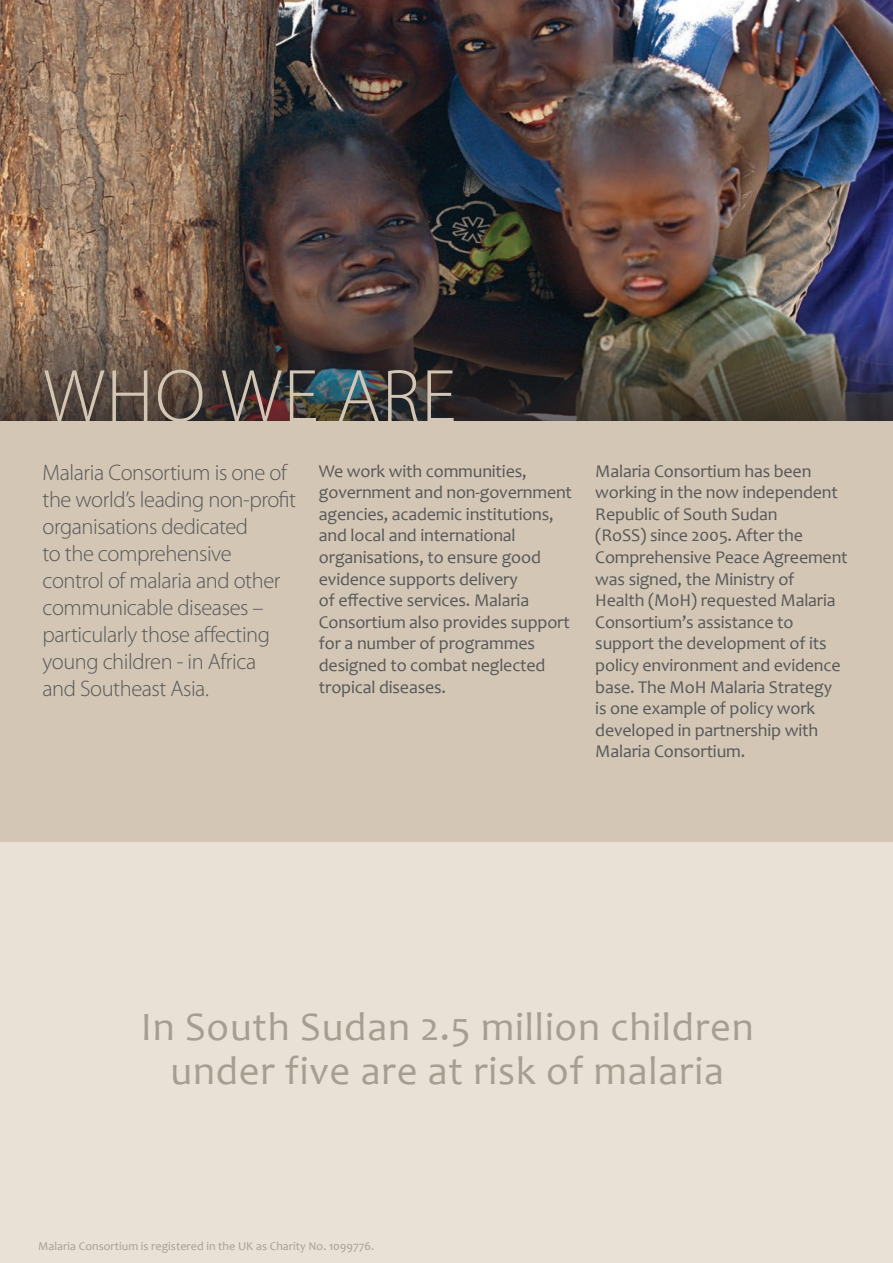
<style>
.page{position:relative;width:893px;height:1263px;background:#fff}
.page>*{position:absolute;margin:0;border:0;box-sizing:border-box;transform-origin:0 0}
.t1{font:300 75px "Myriad Pro";letter-spacing:.02em;color:#d3c6b4}
.t2{font:40.5px/43.5px "Candara";letter-spacing:.02em;color:#a79e91;text-align:center}
.t3{font:300 22.5px/27px "Myriad Pro";letter-spacing:-.02em;color:#57585a}
.t4{font:18px/21.6px "Candara";letter-spacing:-.01em;color:#57585a}
.t5{font:12px "Candara";letter-spacing:.005em;color:#a79e91}
</style>
<div class="page">
<img style="left:0;top:0;width:893px;height:291px">
<img style="left:0;top:291px;width:893px;height:130px">
<div style="left:0;top:421px;width:893px;height:421px;background:#d3c6b4"></div>
<div style="left:0;top:842px;width:893px;height:421px;background:#e9e1d6"></div>
<p class="t1" style="left:43px;top:351px;width:414px">WHO WE ARE</p>
<p class="t3" style="left:43px;top:459px;width:255px">Malaria Consortium is one of the world’s leading non-profit organisations dedicated<br>to the comprehensive control of malaria and other communicable diseases – particularly those affecting young children - in Africa<br>and Southeast Asia.</p>
<p class="t4" style="left:319px;top:460px;width:255px">We work with communities, government and non-government agencies, academic institutions, and local and international organisations, to ensure good evidence supports delivery<br>of effective services. Malaria<br>Consortium also provides support for a number of programmes designed to combat neglected tropical diseases.</p>
<p class="t4" style="left:595px;top:460px;width:254px">Malaria Consortium has been working in the now independent<br>Republic of South Sudan<br>(RoSS) since 2005. After the<br>Comprehensive Peace Agreement was signed, the Ministry of<br>Health (MoH) requested Malaria<br>Consortium’s assistance to support the development of its policy environment and evidence base. The MoH Malaria Strategy is one example of policy work developed in partnership with<br>Malaria Consortium.</p>
<p class="t2" style="left:141px;top:1005px;width:614px">In South Sudan 2.5 million children under five are at risk of malaria</p>
<p class="t5" style="left:38px;top:1239px;width:338px">Malaria Consortium is registered in the UK as Charity No. 1099776.</p>
</div>
